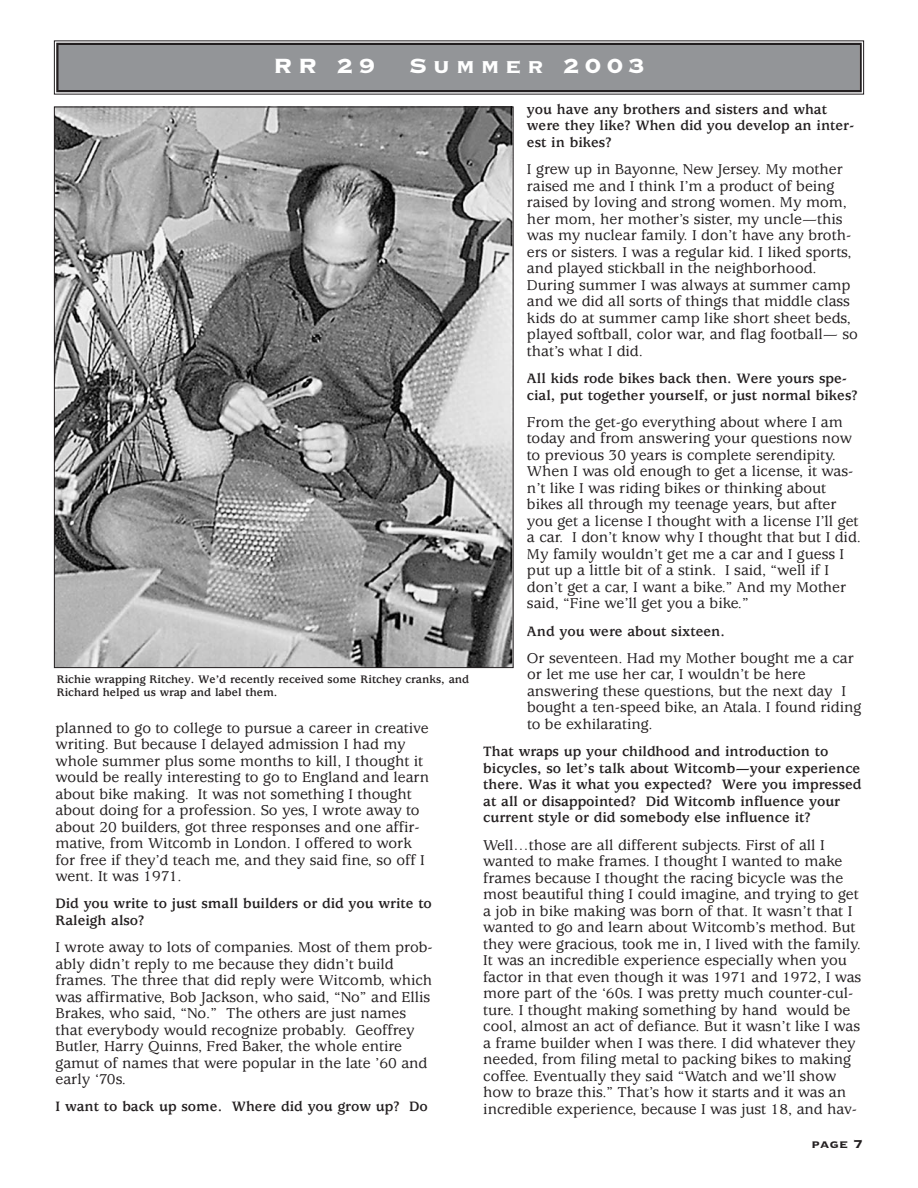
<style>
.page{position:relative;width:918px;height:1188px;background:#fff}
.page>*{position:absolute;margin:0;border:0;box-sizing:border-box;transform-origin:0 0}
.t1{font:27px "Copperplate Thirty Three BC";letter-spacing:.195em;color:#fff}
.t2{font:500 15.75px/16.5px "Usherwood";color:#231f20}
.t3{font:700 15px/16.5px "Usherwood";color:#231f20}
.t4{font:15px "Copperplate Thirty Three BC";color:#231f20}
.t5{font:700 12px/13.5px "Usherwood";color:#231f20}
</style>
<div class="page">
<div style="left:58px;top:45px;width:802px;height:45px;background:#939598"></div>
<div style="left:56px;top:43px;width:806px;height:49px;border:2px solid #231f20"></div>
<img style="left:56px;top:109px;width:455px;height:557px">
<h1 class="t1" style="left:273px;top:48px;width:104px">RR 29</h1>
<h1 class="t1" style="left:409px;top:48px;width:237px">Summer 2003</h1>
<p class="t5" style="left:57px;top:673px;width:414px">Richie wrapping Ritchey. We’d recently received some Ritchey cranks, and<br>Richard helped us wrap and label them.</p>
<p class="t2" style="left:56px;top:721px;width:375px">planned to go to college to pursue a career in creative writing. But because I delayed admission I had my whole summer plus some months to kill, I thought it would be really interesting to go to England and learn about bike making. It was not something I thought about doing for a profession. So yes, I wrote away to about 20 builders, got three responses and one affir&shy;mative, from Witcomb in London. I offered to work for free if they’d teach me, and they said fine, so off I went. It was 1971.</p>
<p class="t3" style="left:56px;top:897px;width:378px">Did you write to just small builders or did you write to<br>Raleigh also?</p>
<p class="t2" style="left:56px;top:940px;width:379px">I wrote away to lots of companies. Most of them prob&shy;ably didn’t reply to me because they didn’t build frames. The three that did reply were Witcomb, which was affirmative, Bob Jackson, who said, “No” and Ellis Brakes, who said, “No.” The others are just names that everybody would recognize probably. Geoffrey Butler, Harry Quinns, Fred Baker, the whole entire gamut of names that were popular in the late ’60 and early ‘70s.</p>
<p class="t3" style="left:56px;top:1100px;width:374px">I want to back up some. Where did you grow up? Do</p>
<p class="t3" style="left:527px;top:103px;width:329px">you have any brothers and sisters and what were they like? When did you develop an inter&shy;est in bikes?</p>
<p class="t2" style="left:527px;top:163px;width:332px">I grew up in Bayonne, New Jersey. My mother raised me and I think I’m a product of being raised by loving and strong women. My mom, her mom, her mother’s sister, my uncle—this was my nuclear family. I don’t have any broth&shy;ers or sisters. I was a regular kid. I liked sports, and played stickball in the neighborhood.<br>During summer I was always at summer camp and we did all sorts of things that middle class kids do at summer camp like short sheet beds, played softball, color war, and flag football— so that’s what I did.</p>
<p class="t3" style="left:527px;top:372px;width:332px">All kids rode bikes back then. Were yours spe&shy;cial, put together yourself, or just normal bikes?</p>
<p class="t2" style="left:527px;top:415px;width:335px">From the get-go everything about where I am today and from answering your questions now to previous 30 years is complete serendipity.<br>When I was old enough to get a license, it was&shy;n’t like I was riding bikes or thinking about bikes all through my teenage years, but after you get a license I thought with a license I’ll get a car. I don’t know why I thought that but I did.<br>My family wouldn’t get me a car and I guess I put up a little bit of a stink. I said, “well if I don’t get a car, I want a bike.” And my Mother said, “Fine we’ll get you a bike.”</p>
<p class="t3" style="left:527px;top:624px;width:199px">And you were about sixteen.</p>
<p class="t2" style="left:527px;top:651px;width:336px">Or seventeen. Had my Mother bought me a car or let me use her car, I wouldn’t be here answering these questions, but the next day I bought a ten-speed bike, an Atala. I found riding to be exhilarating.</p>
<p class="t3" style="left:483px;top:745px;width:380px">That wraps up your childhood and introduction to bicycles, so let’s talk about Witcomb—your experience there. Was it what you expected? Were you impressed at all or disappointed? Did Witcomb influence your current style or did somebody else influence it?</p>
<p class="t2" style="left:483px;top:838px;width:380px">Well…those are all different subjects. First of all I wanted to make frames. I thought I wanted to make frames because I thought the racing bicycle was the most beautiful thing I could imagine, and trying to get a job in bike making was born of that. It wasn’t that I wanted to go and learn about Witcomb’s method. But they were gracious, took me in, I lived with the family.<br>It was an incredible experience especially when you factor in that even though it was 1971 and 1972, I was more part of the ‘60s. I was pretty much counter-cul&shy;ture. I thought making something by hand would be cool, almost an act of defiance. But it wasn’t like I was a frame builder when I was there. I did whatever they needed, from filing metal to packing bikes to making coffee. Eventually they said “Watch and we’ll show how to braze this.” That’s how it starts and it was an incredible experience, because I was just 18, and hav-</p>
<p class="t4" style="left:812px;top:1134px;width:52px">page 7</p>
</div>
